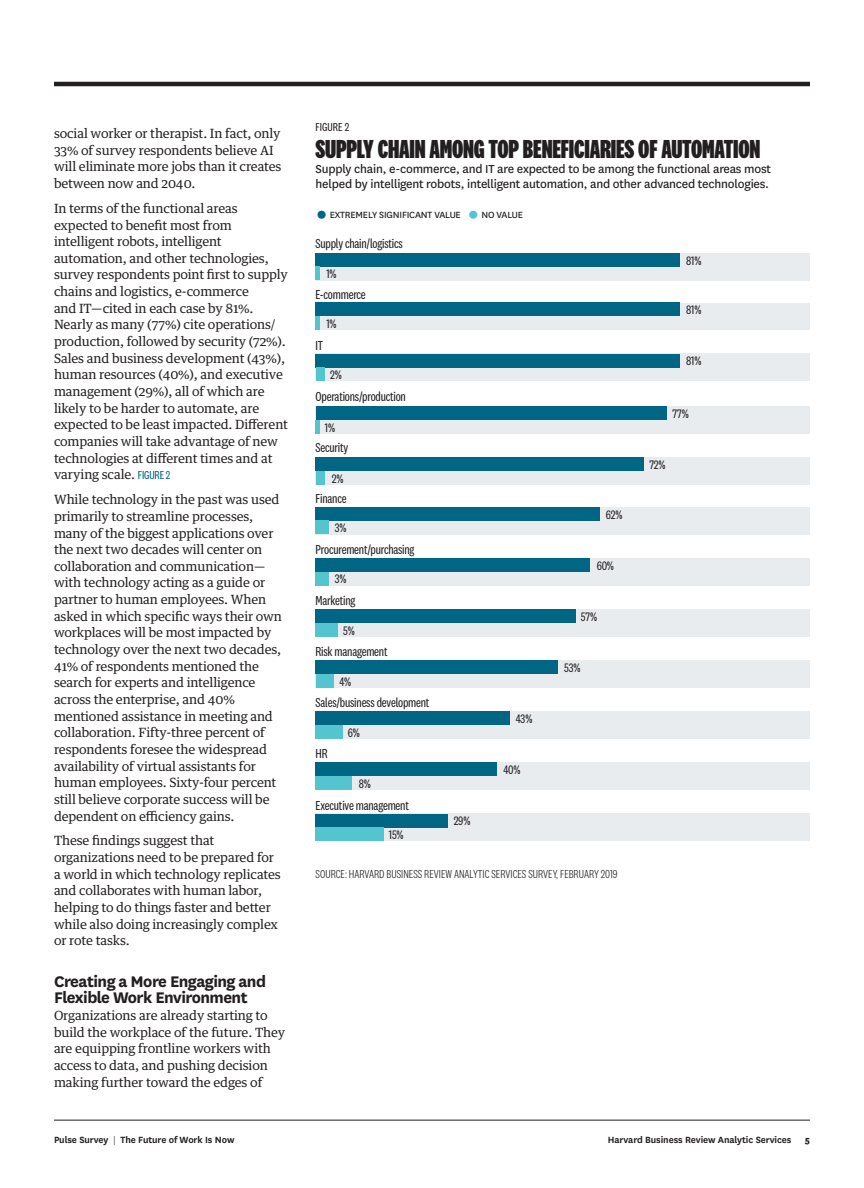
<style>
.page{position:relative;width:864px;height:1188px;background:#fff}
.page>*{position:absolute;margin:0;border:0;box-sizing:border-box;transform-origin:0 0}
.t1{font:800 27px "National 2 Compressed";letter-spacing:-.005em;color:#231f20}
.t2{font:700 18px/16.6px "National HBR";letter-spacing:-.03em;color:#231f20}
.t3{font:13.5px "National 2 Condensed";letter-spacing:-.015em;color:#231f20}
.t4{font:13.5px/15px "HBR Stationery";letter-spacing:-.015em;color:#231f20}
.t5{font:12.75px/16.6px "Guardian Text Egyp HBR";letter-spacing:-.01em;color:#231f20}
.t6{font:12.75px "National 2 Condensed";letter-spacing:-.015em;color:#231f20}
.t7{font:300 12px "National 2 Condensed";color:#231f20}
.t8{font:12px "National 2 Condensed";color:#231f20}
.t9{font:600 10.5px "National HBR";letter-spacing:-.01em;color:#231f20}
.t10{font:10.5px "National HBR";letter-spacing:-.015em;color:#231f20}
.t11{font:800 10.5px "National HBR";color:#231f20}
.s1{font-family:"National 2 Condensed";font-size:12px;color:#016584}
.s2{font-family:"HBR Stationery";font-size:31.5px;color:#016584}
.s3{font-family:"HBR Stationery";font-size:31.5px;color:#54c5cf}
.s4{font-weight:300}
</style>
<div class="page">
<hr style="left:54px;top:82px;width:756px;height:4px;background:#231f20">
<hr style="left:54px;top:1120px;width:756px;height:1px;background:#231f20">
<div style="left:315px;top:253px;width:494px;height:27px;background:#e9ecef"></div>
<div style="left:316px;top:253px;width:364px;height:14px;background:#016584"></div>
<hr style="left:316px;top:267px;width:4px;height:13px;background:#54c5cf">
<div style="left:315px;top:303px;width:494px;height:27px;background:#e9ecef"></div>
<div style="left:315px;top:303px;width:365px;height:13px;background:#016584"></div>
<div style="left:315px;top:354px;width:494px;height:27px;background:#e9ecef"></div>
<div style="left:316px;top:354px;width:364px;height:13px;background:#016584"></div>
<div style="left:315px;top:406px;width:494px;height:27px;background:#e9ecef"></div>
<div style="left:316px;top:406px;width:351px;height:14px;background:#016584"></div>
<div style="left:315px;top:458px;width:494px;height:27px;background:#e9ecef"></div>
<div style="left:316px;top:458px;width:328px;height:13px;background:#016584"></div>
<div style="left:315px;top:507px;width:494px;height:27px;background:#e9ecef"></div>
<div style="left:316px;top:507px;width:284px;height:14px;background:#016584"></div>
<div style="left:315px;top:558px;width:494px;height:27px;background:#e9ecef"></div>
<div style="left:316px;top:558px;width:274px;height:14px;background:#016584"></div>
<div style="left:315px;top:609px;width:494px;height:27px;background:#e9ecef"></div>
<div style="left:316px;top:609px;width:260px;height:14px;background:#016584"></div>
<div style="left:315px;top:660px;width:494px;height:28px;background:#e9ecef"></div>
<div style="left:316px;top:660px;width:242px;height:14px;background:#016584"></div>
<div style="left:316px;top:674px;width:18px;height:14px;background:#54c5cf"></div>
<div style="left:315px;top:712px;width:494px;height:27px;background:#e9ecef"></div>
<div style="left:316px;top:712px;width:194px;height:13px;background:#016584"></div>
<div style="left:316px;top:725px;width:27px;height:14px;background:#54c5cf"></div>
<div style="left:315px;top:763px;width:494px;height:27px;background:#e9ecef"></div>
<div style="left:316px;top:763px;width:181px;height:13px;background:#016584"></div>
<div style="left:316px;top:776px;width:36px;height:14px;background:#54c5cf"></div>
<div style="left:315px;top:814px;width:494px;height:27px;background:#e9ecef"></div>
<div style="left:316px;top:814px;width:132px;height:13px;background:#016584"></div>
<div style="left:316px;top:827px;width:68px;height:14px;background:#54c5cf"></div>
<hr style="left:316px;top:316px;width:4px;height:14px;background:#54c5cf">
<hr style="left:316px;top:420px;width:4px;height:13px;background:#54c5cf">
<div style="left:316px;top:367px;width:9px;height:14px;background:#54c5cf"></div>
<div style="left:316px;top:471px;width:9px;height:14px;background:#54c5cf"></div>
<div style="left:316px;top:521px;width:13px;height:13px;background:#54c5cf"></div>
<div style="left:316px;top:572px;width:13px;height:13px;background:#54c5cf"></div>
<div style="left:316px;top:623px;width:22px;height:13px;background:#54c5cf"></div>
<p class="t5" style="left:54px;top:124px;width:229px">social worker or therapist. In fact, only 33% of survey respondents believe AI will eliminate more jobs than it creates between now and 2040.</p>
<p class="t5" style="left:54px;top:199px;width:235px">In terms of the functional areas expected to benefit most from intelligent robots, intelligent automation, and other technologies, survey respondents point first to supply chains and logistics, e-commerce<br>and IT—cited in each case by 81%.<br>Nearly as many (77%) cite operations/ production, followed by security (72%).<br>Sales and business development (43%), human resources (40%), and executive management (29%), all of which are likely to be harder to automate, are expected to be least impacted. Different companies will take advantage of new technologies at different times and at varying scale. <span class="s1">FIGURE 2</span></p>
<p class="t5" style="left:54px;top:490px;width:229px">While technology in the past was used primarily to streamline processes, many of the biggest applications over the next two decades will center on collaboration and communication— with technology acting as a guide or partner to human employees. When asked in which specific ways their own workplaces will be most impacted by technology over the next two decades, 41% of respondents mentioned the search for experts and intelligence across the enterprise, and 40% mentioned assistance in meeting and collaboration. Fifty-three percent of respondents foresee the widespread availability of virtual assistants for human employees. Sixty-four percent still believe corporate success will be dependent on efficiency gains.</p>
<p class="t5" style="left:54px;top:831px;width:228px">These findings suggest that organizations need to be prepared for a world in which technology replicates and collaborates with human labor, helping to do things faster and better while also doing increasingly complex or rote tasks.</p>
<h2 class="t2" style="left:54px;top:972px;width:214px">Creating a More Engaging and<br>Flexible Work Environment</h2>
<p class="t5" style="left:54px;top:1006px;width:233px">Organizations are already starting to build the workplace of the future. They are equipping frontline workers with access to data, and pushing decision making further toward the edges of</p>
<p class="t8" style="left:316px;top:121px;width:35px">FIGURE 2</p>
<h1 class="t1" style="left:316px;top:134px;width:446px">SUPPLY CHAIN AMONG TOP BENEFICIARIES OF AUTOMATION</h1>
<p class="t4" style="left:316px;top:161px;width:457px">Supply chain, e-commerce, and IT are expected to be among the functional areas most helped by intelligent robots, intelligent automation, and other advanced technologies.</p>
<p class="t10" style="left:316px;top:208px;width:147px"><span class="s2">•</span> EXTREMELY SIGNIFICANT VALUE</p>
<p class="t10" style="left:467px;top:208px;width:57px"><span class="s3">•</span> NO VALUE</p>
<p class="t3" style="left:316px;top:236px;width:89px">Supply chain/logistics</p>
<p class="t3" style="left:316px;top:287px;width:52px">E-commerce</p>
<p class="t6" style="left:686px;top:254px;width:17px">81%</p>
<p class="t6" style="left:326px;top:267px;width:12px">1%</p>
<p class="t6" style="left:326px;top:317px;width:12px">1%</p>
<p class="t3" style="left:316px;top:338px;width:9px">IT</p>
<p class="t6" style="left:330px;top:368px;width:13px">2%</p>
<p class="t3" style="left:316px;top:389px;width:92px">Operations/production</p>
<p class="t3" style="left:316px;top:441px;width:34px">Security</p>
<p class="t3" style="left:316px;top:492px;width:32px">Finance</p>
<p class="t6" style="left:325px;top:421px;width:12px">1%</p>
<p class="t6" style="left:332px;top:472px;width:13px">2%</p>
<p class="t6" style="left:335px;top:521px;width:13px">3%</p>
<p class="t3" style="left:316px;top:543px;width:100px">Procurement/purchasing</p>
<p class="t3" style="left:316px;top:594px;width:41px">Marketing</p>
<p class="t3" style="left:316px;top:645px;width:74px">Risk management</p>
<p class="t3" style="left:316px;top:696px;width:115px">Sales/business development</p>
<p class="t3" style="left:316px;top:747px;width:14px">HR</p>
<p class="t6" style="left:335px;top:572px;width:13px">3%</p>
<p class="t6" style="left:343px;top:623px;width:13px">5%</p>
<p class="t6" style="left:339px;top:675px;width:13px">4%</p>
<p class="t6" style="left:348px;top:726px;width:14px">6%</p>
<p class="t6" style="left:359px;top:777px;width:14px">8%</p>
<p class="t3" style="left:316px;top:798px;width:95px">Executive management</p>
<p class="t6" style="left:454px;top:814px;width:18px">29%</p>
<p class="t6" style="left:516px;top:712px;width:18px">43%</p>
<p class="t6" style="left:503px;top:763px;width:19px">40%</p>
<p class="t6" style="left:606px;top:508px;width:18px">62%</p>
<p class="t6" style="left:597px;top:559px;width:19px">60%</p>
<p class="t6" style="left:581px;top:610px;width:18px">57%</p>
<p class="t6" style="left:564px;top:661px;width:18px">53%</p>
<p class="t6" style="left:389px;top:828px;width:16px">15%</p>
<p class="t7" style="left:316px;top:868px;width:304px">SOURCE: HARVARD BUSINESS REVIEW ANALYTIC SERVICES SURVEY, FEBRUARY 2019</p>
<p class="t6" style="left:686px;top:303px;width:17px">81%</p>
<p class="t6" style="left:686px;top:354px;width:17px">81%</p>
<p class="t6" style="left:673px;top:407px;width:18px">77%</p>
<p class="t6" style="left:649px;top:458px;width:18px">72%</p>
<p class="t9" style="left:54px;top:1132px;width:182px">Pulse Survey <span class="s4">|</span> The Future of Work Is Now</p>
<p class="t9" style="left:608px;top:1133px;width:185px">Harvard Business Review Analytic Services</p>
<p class="t11" style="left:805px;top:1133px;width:7px">5</p>
</div>
